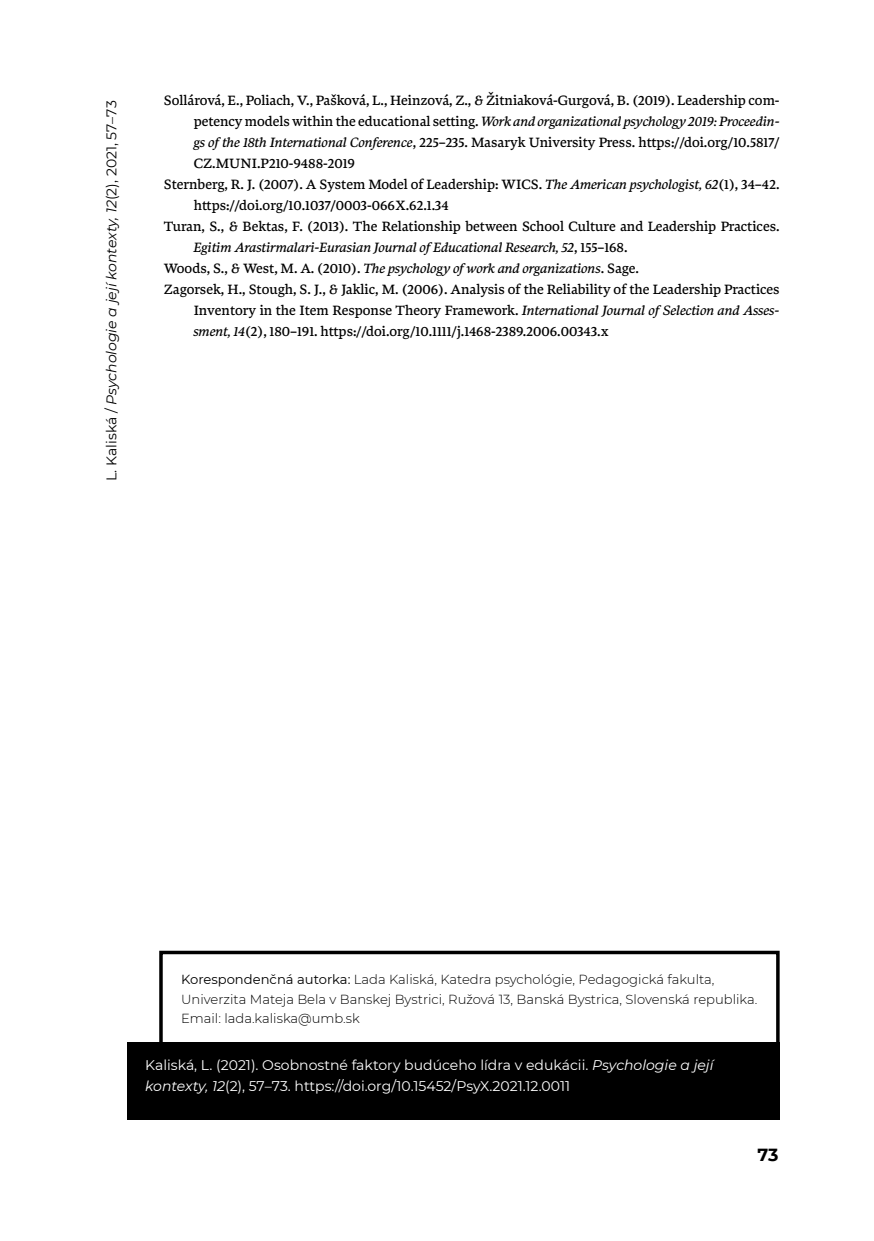
<style>
.page{position:relative;width:874px;height:1241px;background:#fff}
.page>*{position:absolute;margin:0;border:0;box-sizing:border-box;transform-origin:0 0}
.t1{font:700 17.5px "Montserrat";color:#000}
.t2{font:14px "Bennet Text Four";color:#000}
.t3{font:italic 14px "Bennet Text Four";color:#000}
.t4{font:14px/20.1px "Montserrat";color:#fff}
.t5{font:italic 14px "Montserrat";color:#000}
.t6{font:300 13.12px/19.2px "Montserrat";color:#000}
.s1{font-style:normal}
.s2{font-style:italic}
.s3{font-weight:400}
</style>
<div class="page">
<div style="left:127px;top:1041px;width:652px;height:78px;background:#000"></div>
<div style="left:159px;top:950px;width:620px;height:101px;border:4px solid #000"></div>
<p class="t5" style="left:102px;top:481px;width:382px;rotate:-90deg"><span class="s1">L. Kaliská /</span> Psychologie a její kontexty, 12<span class="s1">(2), 2021, 57–73</span></p>
<p class="t2" style="left:164px;top:91px;width:617px">Sollárová, E., Poliach, V., Pašková, L., Heinzová, Z., &amp; Žitniaková‑Gurgová, B. (2019). Leadership com‑</p>
<p class="t3" style="left:193px;top:112px;width:587px"><span class="s1">petency models within the educational setting.</span> Work and organizational psychology 2019: Proceedin‑</p>
<p class="t2" style="left:193px;top:133px;width:587px"><span class="s2">gs of the 18th International Conference</span>, 225–235. Masaryk University Press. https://doi.org/10.5817/</p>
<p class="t2" style="left:193px;top:154px;width:163px">CZ.MUNI.P210-9488-2019</p>
<p class="t2" style="left:164px;top:175px;width:617px">Sternberg, R. J. (2007). A System Model of Leadership: WICS. <span class="s2">The American psychologist, 62</span>(1), 34–42.</p>
<p class="t2" style="left:193px;top:196px;width:256px">https://doi.org/10.1037/0003-066X.62.1.34</p>
<p class="t2" style="left:164px;top:217px;width:617px">Turan, S., &amp; Bektas, F. (2013). The Relationship between School Culture and Leadership Practices.</p>
<p class="t3" style="left:193px;top:238px;width:435px">Egitim Arastirmalari‑Eurasian Journal of Educational Research, 52<span class="s1">, 155–168.</span></p>
<p class="t3" style="left:164px;top:259px;width:476px"><span class="s1">Woods, S., &amp; West, M. A. (2010).</span> The psychology of work and organizations<span class="s1">. Sage.</span></p>
<p class="t2" style="left:164px;top:280px;width:617px">Zagorsek, H., Stough, S. J., &amp; Jaklic, M. (2006). Analysis of the Reliability of the Leadership Practices</p>
<p class="t2" style="left:193px;top:301px;width:587px">Inventory in the Item Response Theory Framework. <span class="s2">International Journal of Selection and Asses‑</span></p>
<p class="t2" style="left:193px;top:322px;width:416px"><span class="s2">sment, 14</span>(2), 180–191. https://doi.org/10.1111/j.1468-2389.2006.00343.x</p>
<p class="t6" style="left:181px;top:969px;width:577px"><span class="s3">Korespondenčná autorka:</span> Lada Kaliská, Katedra psychológie, Pedagogická fakulta,<br>Univerzita Mateja Bela v Banskej Bystrici, Ružová 13, Banská Bystrica, Slovenská republika.<br>Email: lada.kaliska@umb.sk</p>
<p class="t4" style="left:145px;top:1054px;width:569px">Kaliská, L. (2021). Osobnostné faktory budúceho lídra v edukácii. <span class="s2">Psychologie a její kontexty, 12</span>(2), 57–73. https://doi.org/10.15452/PsyX.2021.12.0011</p>
<p class="t1" style="left:757px;top:1142px;width:23px">73</p>
</div>
